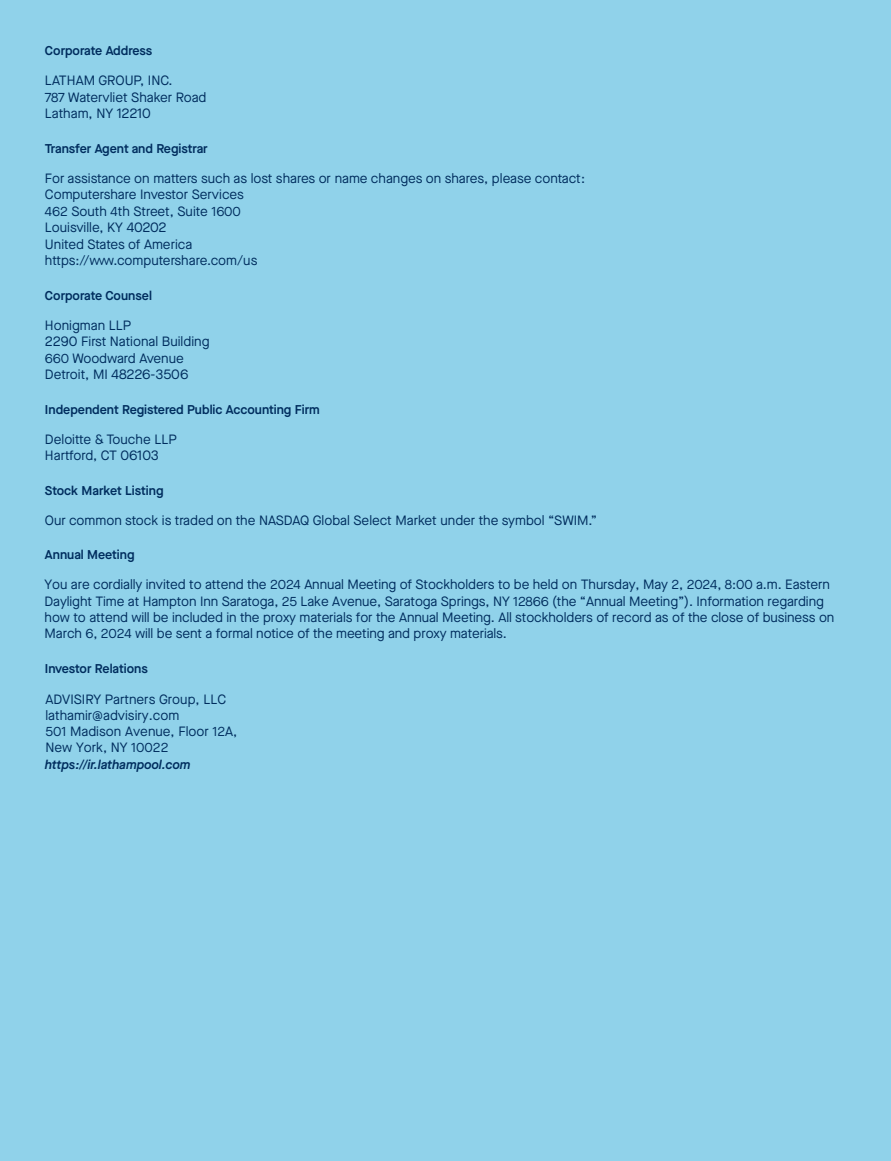
<style>
.page{position:relative;width:891px;height:1161px;background:#90d2ea}
.page>*{position:absolute;margin:0;border:0;box-sizing:border-box;transform-origin:0 0}
.t1{font:13.5px/16.2px "Kmlmlb Maison Neue";letter-spacing:-.01em;color:#002d5e}
.t2{font:13.5px/16.5px "Xfdplx Maison Neue";color:#002d5e}
.t3{font:600 12.75px "Gfqcht Maison Neue";color:#002d5e}
.t4{font:italic 600 12.75px "Qgtcrx Maison Neue";color:#002d5e}
</style>
<div class="page">
<p class="t3" style="left:45px;top:42px;width:109px">Corporate Address</p>
<p class="t2" style="left:45px;top:72px;width:163px">LATHAM GROUP, INC.<br>787 Watervliet Shaker Road<br>Latham, NY 12210</p>
<p class="t3" style="left:45px;top:139px;width:164px">Transfer Agent and Registrar</p>
<p class="t2" style="left:45px;top:170px;width:542px">For assistance on matters such as lost shares or name changes on shares, please contact:<br>Computershare Investor Services<br>462 South 4th Street, Suite 1600<br>Louisville, KY 40202<br>United States of America<br>https://www.computershare.com/us</p>
<p class="t3" style="left:45px;top:286px;width:109px">Corporate Counsel</p>
<p class="t2" style="left:45px;top:317px;width:166px">Honigman LLP<br>2290 First National Building<br>660 Woodward Avenue<br>Detroit, MI 48226-3506</p>
<p class="t3" style="left:45px;top:400px;width:276px">Independent Registered Public Accounting Firm</p>
<p class="t2" style="left:45px;top:431px;width:133px">Deloitte &amp; Touche LLP<br>Hartford, CT 06103</p>
<p class="t3" style="left:45px;top:481px;width:120px">Stock Market Listing</p>
<p class="t2" style="left:45px;top:512px;width:554px">Our common stock is traded on the NASDAQ Global Select Market under the symbol “SWIM.”</p>
<p class="t3" style="left:45px;top:546px;width:91px">Annual Meeting</p>
<p class="t1" style="left:45px;top:577px;width:791px">You are cordially invited to attend the 2024 Annual Meeting of Stockholders to be held on Thursday, May 2, 2024, 8:00 a.m. Eastern Daylight Time at Hampton Inn Saratoga, 25 Lake Avenue, Saratoga Springs, NY 12866 (the “Annual Meeting”). Information regarding how to attend will be included in the proxy materials for the Annual Meeting. All stockholders of record as of the close of business on March 6, 2024 will be sent a formal notice of the meeting and proxy materials.</p>
<p class="t3" style="left:45px;top:660px;width:104px">Investor Relations</p>
<p class="t1" style="left:45px;top:691px;width:193px">ADVISIRY Partners Group, LLC lathamir@advisiry.com<br>501 Madison Avenue, Floor 12A,<br>New York, NY 10022</p>
<p class="t4" style="left:45px;top:756px;width:147px">https://ir.lathampool.com</p>
</div>
